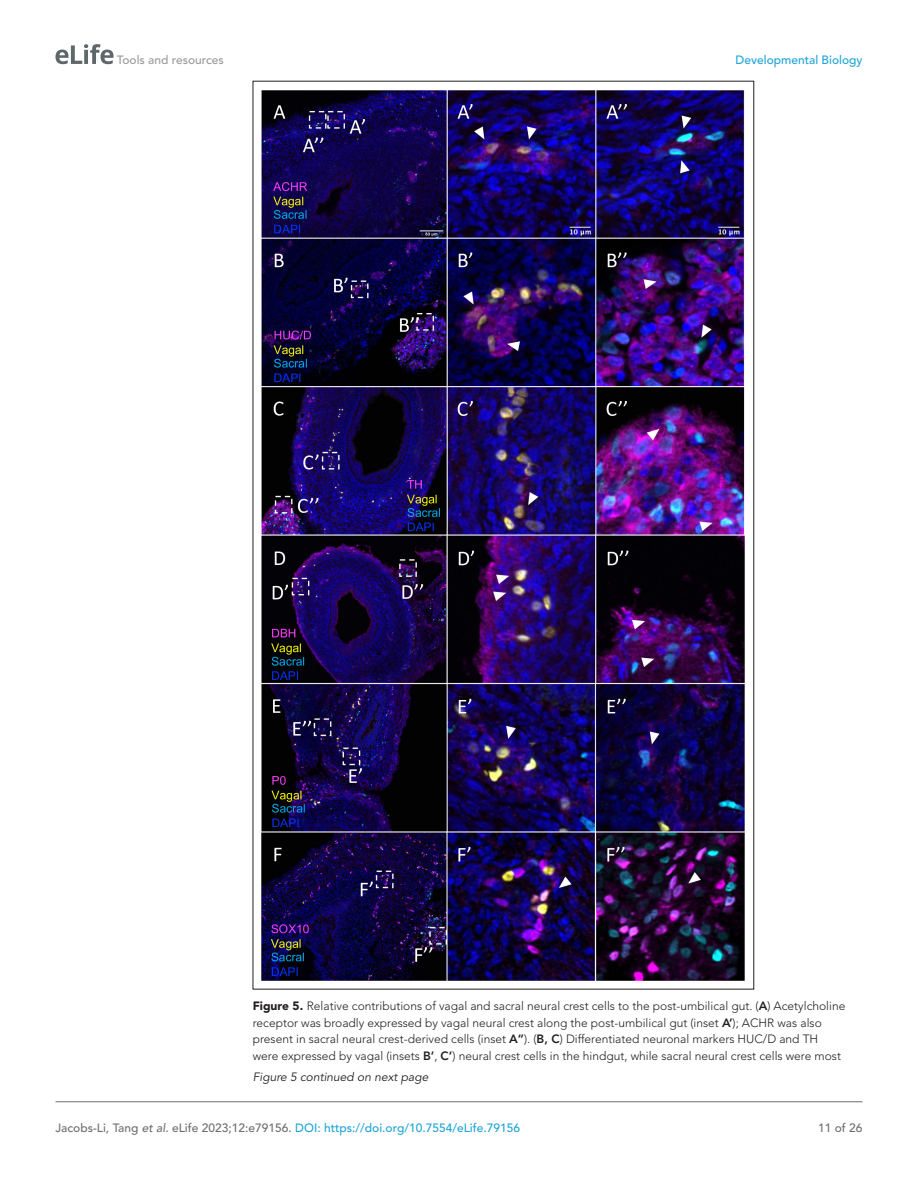
<style>
.page{position:relative;width:918px;height:1188px;background:#fff}
.page>*{position:absolute;margin:0;border:0;box-sizing:border-box;transform-origin:0 0}
.t1{font:300 12px/16.5px "Avenir LT Std";color:#231f20}
.t2{font:500 12px "Avenir LT Std";color:#1ea4d7}
.t3{font:italic 12px "Avenir LT Std";color:#231f20}
.t4{font:500 12px "Avenir LT Std";color:#9a9a9a}
.t5{font:500 12px "Avenir LT Std";color:#6e6e70}
.s1{font-weight:900}
.s2{font-weight:800}
.s3{color:#6e6e70}
.s4{font-style:italic;color:#6e6e70}
</style>
<div class="page">
<svg style="left:55px;top:44px;width:59px;height:20px"></svg>
<hr style="left:56px;top:1101px;width:806px;height:1px;background:#6e6e70">
<img style="left:262px;top:90px;width:483px;height:890px">
<p class="t4" style="left:117px;top:53px;width:108px">Tools and resources</p>
<p class="t2" style="left:736px;top:53px;width:128px">Developmental Biology</p>
<p class="t1" style="left:253px;top:998px;width:594px"><span class="s1">Figure 5.</span> Relative contributions of vagal and sacral neural crest cells to the post-umbilical gut. (<span class="s2">A</span>) Acetylcholine receptor was broadly expressed by vagal neural crest along the post-umbilical gut (inset <span class="s2">A’</span>); ACHR was also present in sacral neural crest-derived cells (inset <span class="s2">A”</span>). (<span class="s2">B, C</span>) Differentiated neuronal markers HUC/D and TH were expressed by vagal (insets <span class="s2">B’</span>, <span class="s2">C’</span>) neural crest cells in the hindgut, while sacral neural crest cells were most</p>
<p class="t3" style="left:253px;top:1070px;width:177px">Figure 5 continued on next page</p>
<p class="t2" style="left:56px;top:1121px;width:466px"><span class="s3">Jacobs-Li, Tang</span> <span class="s4">et al</span><span class="s3">. eLife 2023;12:e79156.</span> DOI: https://doi.org/10.7554/eLife.79156</p>
<p class="t5" style="left:818px;top:1121px;width:46px">11 of 26</p>
</div>
